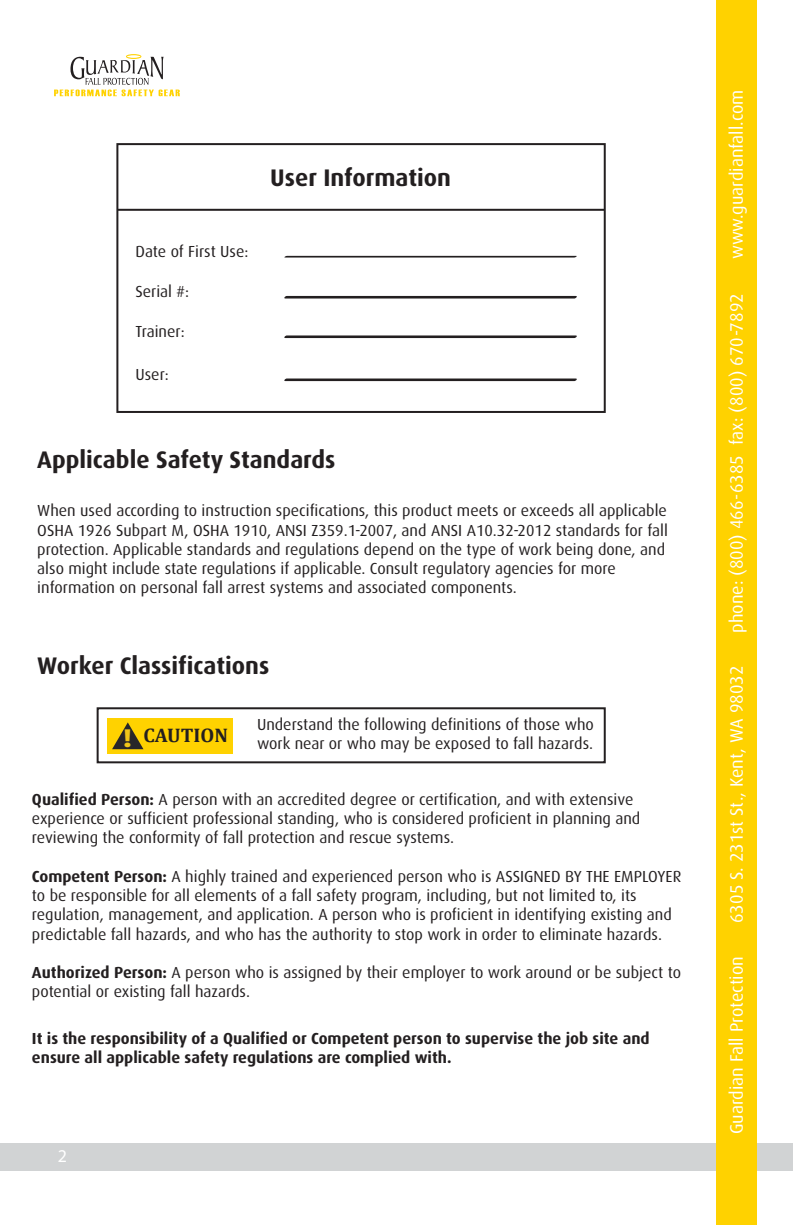
<style>
.page{position:relative;width:793px;height:1225px;background:#fff}
.page>*{position:absolute;margin:0;border:0;box-sizing:border-box;transform-origin:0 0}
.t1{font:700 24px "Dax";color:#231f20}
.t2{font:700 19.8px "Cambria";color:#231f20}
.t3{font:18px "Dax";color:#fff}
.t4{font:18px "Myriad Pro";color:#fff}
.t5{font:16px/19.2px "Dax";color:#231f20}
.t6{font:700 16px/19.2px "Dax";color:#231f20}
.s1{font-family:"Myriad Pro";font-size:26.2px;color:#f0c619}
.s2{font-weight:700}
</style>
<div class="page">
<div style="left:116px;top:143px;width:489px;height:270px;border:2px solid #231f20"></div>
<svg style="left:284px;top:256px;width:293px;height:1px"></svg>
<svg style="left:284px;top:296px;width:293px;height:2px"></svg>
<svg style="left:284px;top:335px;width:293px;height:3px"></svg>
<svg style="left:284px;top:378px;width:293px;height:3px"></svg>
<hr style="left:117px;top:209px;width:487px;height:2px;background:#231f20">
<div style="left:107px;top:717px;width:126px;height:36px;background:#ffd200"></div>
<svg style="left:112px;top:722px;width:31px;height:27px"></svg>
<div style="left:97px;top:707px;width:508px;height:56px;border:2px solid #231f20"></div>
<div style="left:0;top:1143px;width:792px;height:27px;background:#d1d3d4"></div>
<div style="left:715px;top:0;width:41px;height:1224px;background:#ffd200"></div>
<svg style="left:54px;top:54px;width:126px;height:42px"></svg>
<p class="t5" style="left:135px;top:242px;width:114px">Date of First Use:</p>
<p class="t5" style="left:135px;top:282px;width:55px">Serial #:</p>
<p class="t5" style="left:135px;top:322px;width:51px">Trainer:</p>
<p class="t5" style="left:135px;top:365px;width:35px">User:</p>
<h1 class="t1" style="left:270px;top:163px;width:182px">User Information</h1>
<h1 class="t1" style="left:37px;top:446px;width:299px">Applicable Safety Standards</h1>
<p class="t5" style="left:37px;top:501px;width:631px">When used according to instruction specifications, this product meets or exceeds all applicable OSHA 1926 Subpart M, OSHA 1910, ANSI Z359.1-2007, and ANSI A10.32-2012 standards for fall protection. Applicable standards and regulations depend on the type of work being done, and also might include state regulations if applicable. Consult regulatory agencies for more information on personal fall arrest systems and associated components.</p>
<h1 class="t1" style="left:37px;top:651px;width:233px">Worker Classifications</h1>
<p class="t2" style="left:123px;top:721px;width:106px"><span class="s1">!</span> CAUTION</p>
<p class="t5" style="left:257px;top:715px;width:338px">Understand the following definitions of those who work near or who may be exposed to fall hazards.</p>
<p class="t5" style="left:32px;top:789px;width:609px"><span class="s2">Qualified Person:</span> A person with an accredited degree or certification, and with extensive experience or sufficient professional standing, who is considered proficient in planning and reviewing the conformity of fall protection and rescue systems.</p>
<p class="t5" style="left:32px;top:866px;width:650px"><span class="s2">Competent Person:</span> A highly trained and experienced person who is ASSIGNED BY THE EMPLOYER to be responsible for all elements of a fall safety program, including, but not limited to, its regulation, management, and application. A person who is proficient in identifying existing and predictable fall hazards, and who has the authority to stop work in order to eliminate hazards.</p>
<p class="t5" style="left:32px;top:962px;width:650px"><span class="s2">Authorized Person:</span> A person who is assigned by their employer to work around or be subject to potential or existing fall hazards.</p>
<p class="t6" style="left:32px;top:1028px;width:618px">It is the responsibility of a Qualified or Competent person to supervise the job site and ensure all applicable safety regulations are complied with.</p>
<p class="t4" style="left:58px;top:1144px;width:11px">2</p>
<p class="t3" style="left:726px;top:259px;width:171px;rotate:-90deg">www.guardianfall.com</p>
<p class="t3" style="left:726px;top:632px;width:341px;rotate:-90deg">phone: (800) 466-6385 fax: (800) 670-7892</p>
<p class="t3" style="left:726px;top:922px;width:258px;rotate:-90deg">6305 S. 231st St., Kent, WA 98032</p>
<p class="t3" style="left:726px;top:1134px;width:179px;rotate:-90deg">Guardian Fall Protection</p>
</div>
